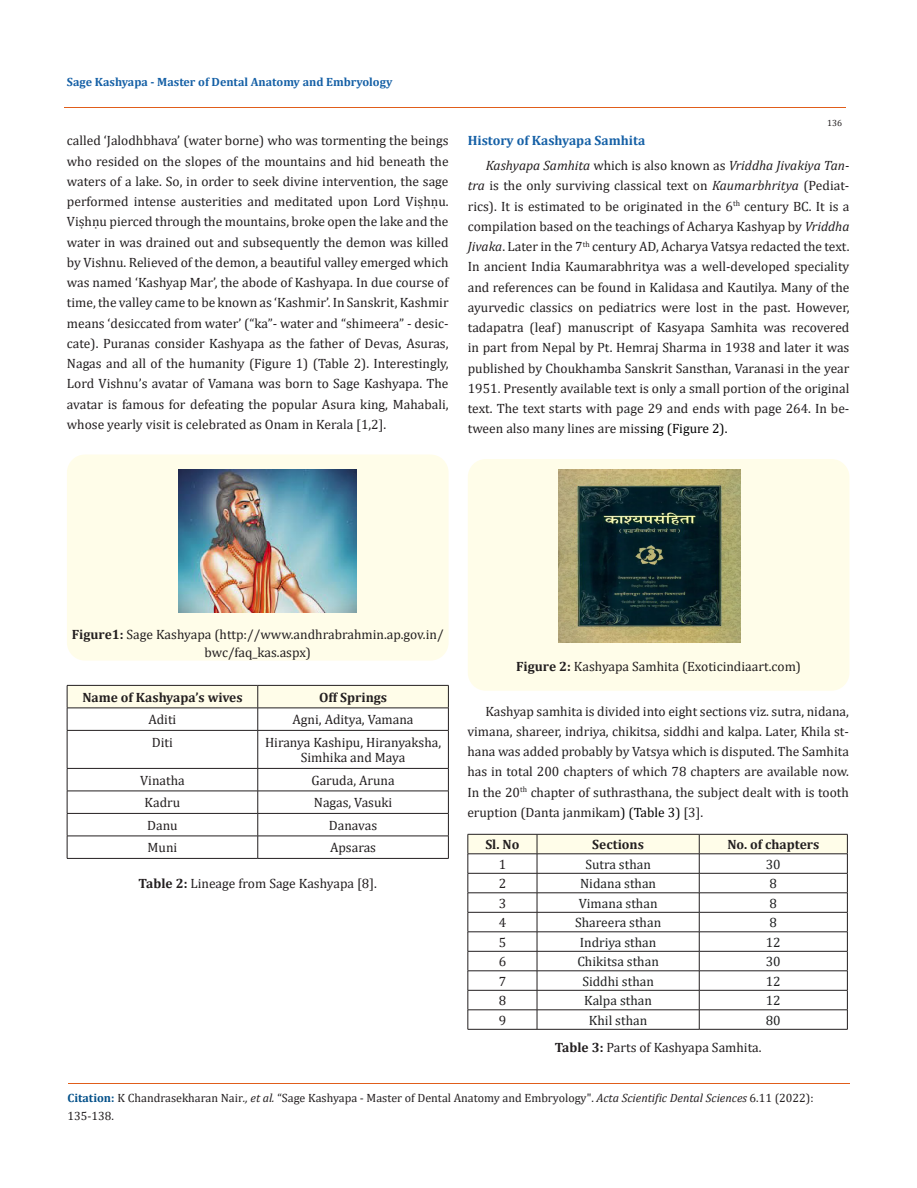
<style>
.page{position:relative;width:917px;height:1188px;background:#fff}
.page>*{position:absolute;margin:0;border:0;box-sizing:border-box;transform-origin:0 0}
.t1{font:13.5px/20.2px "Cambria";color:#231f20;text-align:justify}
.t2{font:13.5px "Cambria";color:#202122}
.t3{font:700 13.5px "Cambria";color:#231f20}
.t4{font:700 13.5px "Cambria";color:#1560a6}
.t5{font:12px/18px "Cambria";color:#231f20}
.t6{font:700 12px "Cambria";color:#1560a6}
.t7{font:9px "Cambria";color:#231f20}
.s1{font-style:italic}
.s2{color:#000}
.s3{font-weight:700}
.s4{font-weight:700;color:#035089}
</style>
<div class="page">
<svg style="left:467px;top:834px;width:381px;height:195px"></svg>
<hr style="left:467px;top:1029px;width:70px;height:1px;background:#231f20">
<hr style="left:537px;top:1029px;width:162px;height:1px;background:#231f20">
<hr style="left:699px;top:1029px;width:148px;height:1px;background:#231f20">
<div style="left:543px;top:858px;width:150px;height:14px;background:#fff"></div>
<div style="left:705px;top:858px;width:136px;height:14px;background:#fff"></div>
<div style="left:543px;top:878px;width:150px;height:13px;background:#fff"></div>
<div style="left:705px;top:878px;width:136px;height:13px;background:#fff"></div>
<div style="left:543px;top:897px;width:150px;height:14px;background:#fff"></div>
<div style="left:543px;top:917px;width:150px;height:13px;background:#fff"></div>
<div style="left:705px;top:917px;width:136px;height:13px;background:#fff"></div>
<div style="left:543px;top:975px;width:150px;height:14px;background:#fff"></div>
<div style="left:543px;top:995px;width:150px;height:13px;background:#fff"></div>
<div style="left:67px;top:454px;width:381px;height:207px;background:#fffde9;border-radius:18px"></div>
<img style="left:179px;top:469px;width:177px;height:143px">
<div style="left:468px;top:459px;width:381px;height:232px;background:#fffde9;border-radius:18px"></div>
<img style="left:558px;top:470px;width:182px;height:173px">
<svg style="left:67px;top:685px;width:382px;height:45px"></svg>
<hr style="left:67px;top:730px;width:191px;height:1px;background:#231f20">
<hr style="left:67px;top:731px;width:1px;height:37px;background:#231f20">
<hr style="left:258px;top:730px;width:190px;height:1px;background:#231f20">
<hr style="left:257px;top:731px;width:1px;height:37px;background:#231f20">
<hr style="left:448px;top:731px;width:1px;height:37px;background:#231f20">
<hr style="left:67px;top:768px;width:191px;height:1px;background:#231f20">
<hr style="left:258px;top:768px;width:190px;height:1px;background:#231f20">
<hr style="left:67px;top:791px;width:191px;height:1px;background:#231f20">
<hr style="left:258px;top:791px;width:190px;height:1px;background:#231f20">
<hr style="left:67px;top:813px;width:191px;height:1px;background:#231f20">
<hr style="left:258px;top:813px;width:190px;height:1px;background:#231f20">
<hr style="left:67px;top:836px;width:191px;height:1px;background:#231f20">
<svg style="left:67px;top:769px;width:1px;height:89px"></svg>
<hr style="left:258px;top:836px;width:190px;height:1px;background:#231f20">
<svg style="left:257px;top:769px;width:1px;height:89px"></svg>
<svg style="left:448px;top:769px;width:1px;height:89px"></svg>
<hr style="left:67px;top:858px;width:191px;height:1px;background:#231f20">
<hr style="left:258px;top:858px;width:190px;height:1px;background:#231f20">
<hr style="left:64px;top:108px;width:781px;height:1px;background:#e05d1a">
<hr style="left:68px;top:1084px;width:781px;height:1px;background:#e05d1a">
<p class="t6" style="left:67px;top:73px;width:327px">Sage Kashyapa - Master of Dental Anatomy and Embryology</p>
<p class="t7" style="left:827px;top:118px;width:16px">136</p>
<p class="t1" style="left:67px;top:131px;width:383px">called ‘Jalodhbhava’ (water borne) who was tormenting the beings who resided on the slopes of the mountains and hid beneath the waters of a lake. So, in order to seek divine intervention, the sage performed intense austerities and meditated upon Lord Viṣhṇu.<br>Viṣhṇu pierced through the mountains, broke open the lake and the water in was drained out and subsequently the demon was killed by Vishnu. Relieved of the demon, a beautiful valley emerged which was named ‘Kashyap Mar’, the abode of Kashyapa. In due course of time, the valley came to be known as ‘Kashmir’. In Sanskrit, Kashmir means ‘desiccated from water’ (“ka”- water and “shimeera” - desic&shy;cate). Puranas consider Kashyapa as the father of Devas, Asuras, Nagas and all of the humanity (Figure 1) (Table 2). Interestingly, Lord Vishnu’s avatar of Vamana was born to Sage Kashyapa. The avatar is famous for defeating the popular Asura king, Mahabali, whose yearly visit is celebrated as Onam in Kerala [1,2].</p>
<p class="t4" style="left:468px;top:131px;width:179px">History of Kashyapa Samhita</p>
<p class="t1" style="left:468px;top:155px;width:383px;text-indent:18px"><span class="s1">Kashyapa Samhita</span> which is also known as <span class="s1">Vriddha Jivakiya Tan&shy;tra</span> is the only surviving classical text on <span class="s1">Kaumarbhritya</span> (Pediat&shy;rics). It is estimated to be originated in the 6<sup>th</sup> century BC. It is a compilation based on the teachings of Acharya Kashyap by <span class="s1">Vriddha Jivaka</span>. Later in the 7<sup>th</sup> century AD, Acharya Vatsya redacted the text.<br>In ancient India Kaumarabhritya was a well-developed speciality and references can be found in Kalidasa and Kautilya. Many of the ayurvedic classics on pediatrics were lost in the past. However, tadapatra (leaf) manuscript of Kasyapa Samhita was recovered in part from Nepal by Pt. Hemraj Sharma in 1938 and later it was published by Choukhamba Sanskrit Sansthan, Varanasi in the year 1951. Presently available text is only a small portion of the original text. The text starts with page 29 and ends with page 264. In be&shy;tween also many lines are mis<span class="s2">sing (Figure 2).</span></p>
<p class="t1" style="left:72px;top:625px;width:373px;line-height:18px;text-align:center"><span class="s3">Figure1:</span> Sage Kashyapa (http://www.andhrabrahmin.ap.gov.in/ bwc/faq_kas.aspx)</p>
<p class="t3" style="left:82px;top:688px;width:162px">Name of Kashyapa’s wives</p>
<p class="t3" style="left:319px;top:688px;width:69px">Off Springs</p>
<p class="t1" style="left:148px;top:710px;width:29px">Aditi</p>
<p class="t1" style="left:292px;top:710px;width:122px">Agni, Aditya, Vamana</p>
<p class="t1" style="left:152px;top:732px;width:23px">Diti</p>
<p class="t1" style="left:265px;top:735px;width:178px;line-height:15.5px;text-align:center">Hiranya Kashipu, Hiranyaksha,<br>Simhika and Maya</p>
<p class="t1" style="left:140px;top:770px;width:46px">Vinatha</p>
<p class="t1" style="left:311px;top:770px;width:85px">Garuda, Aruna</p>
<p class="t1" style="left:145px;top:793px;width:37px">Kadru</p>
<p class="t1" style="left:314px;top:793px;width:80px">Nagas, Vasuki</p>
<p class="t1" style="left:147px;top:815px;width:32px">Danu</p>
<p class="t1" style="left:329px;top:815px;width:50px">Danavas</p>
<p class="t1" style="left:147px;top:838px;width:31px">Muni</p>
<p class="t1" style="left:330px;top:838px;width:48px">Apsaras</p>
<p class="t1" style="left:139px;top:873px;width:240px"><span class="s3">Table 2:</span> Lineage from Sage Kashyapa [8].</p>
<p class="t1" style="left:516px;top:656px;width:286px"><span class="s3">Figure 2:</span> Kashyapa Samhita (Exoticindiaart.com)</p>
<p class="t1" style="left:467px;top:701px;width:383px;text-indent:18px">Kashyap samhita is divided into eight sections viz. sutra, nidana, vimana, shareer, indriya, chikitsa, siddhi and kalpa. Later, Khila st&shy;hana was added probably by Vatsya which is disputed. The Samhita has in total 200 chapters of which 78 chapters are available now.<br>In the 20<sup>th</sup> chapter of suthrasthana, the subject dealt with is tooth eruption (Danta janmikam<span class="s2">) (Table 3)</span> [3].</p>
<p class="t3" style="left:485px;top:835px;width:36px">Sl. No</p>
<p class="t3" style="left:592px;top:835px;width:53px">Sections</p>
<p class="t3" style="left:727px;top:835px;width:93px">No. of chapters</p>
<p class="t1" style="left:498px;top:854px;width:9px">1</p>
<p class="t2" style="left:585px;top:856px;width:67px">Sutra sthan</p>
<p class="t2" style="left:765px;top:856px;width:16px">30</p>
<p class="t1" style="left:498px;top:874px;width:9px">2</p>
<p class="t2" style="left:580px;top:876px;width:78px">Nidana sthan</p>
<p class="t2" style="left:769px;top:876px;width:9px">8</p>
<p class="t1" style="left:498px;top:893px;width:9px">3</p>
<p class="t2" style="left:578px;top:895px;width:80px">Vimana sthan</p>
<p class="t2" style="left:769px;top:895px;width:9px">8</p>
<p class="t1" style="left:498px;top:913px;width:9px">4</p>
<p class="t2" style="left:575px;top:915px;width:88px">Shareera sthan</p>
<p class="t2" style="left:769px;top:915px;width:9px">8</p>
<p class="t1" style="left:498px;top:932px;width:9px">5</p>
<p class="t2" style="left:580px;top:934px;width:78px">Indriya sthan</p>
<p class="t2" style="left:765px;top:934px;width:16px">12</p>
<p class="t1" style="left:498px;top:952px;width:9px">6</p>
<p class="t2" style="left:577px;top:954px;width:83px">Chikitsa sthan</p>
<p class="t2" style="left:765px;top:954px;width:16px">30</p>
<p class="t1" style="left:498px;top:971px;width:9px">7</p>
<p class="t2" style="left:582px;top:973px;width:73px">Siddhi sthan</p>
<p class="t2" style="left:765px;top:973px;width:16px">12</p>
<p class="t1" style="left:498px;top:991px;width:9px">8</p>
<p class="t2" style="left:584px;top:993px;width:69px">Kalpa sthan</p>
<p class="t2" style="left:765px;top:993px;width:16px">12</p>
<p class="t1" style="left:498px;top:1010px;width:9px">9</p>
<p class="t2" style="left:589px;top:1012px;width:60px">Khil sthan</p>
<p class="t2" style="left:765px;top:1012px;width:16px">80</p>
<p class="t1" style="left:554px;top:1037px;width:208px"><span class="s3">Table 3:</span> Parts of Kashyapa Samhita.</p>
<p class="t5" style="left:68px;top:1089px;width:747px"><span class="s4">Citation:</span> K Chandrasekharan Nair<span class="s1">., et al.</span> “Sage Kashyapa - Master of Dental Anatomy and Embryology". <span class="s1">Acta Scientific Dental Sciences</span> 6.11 (2022):<br>135-138.</p>
</div>
